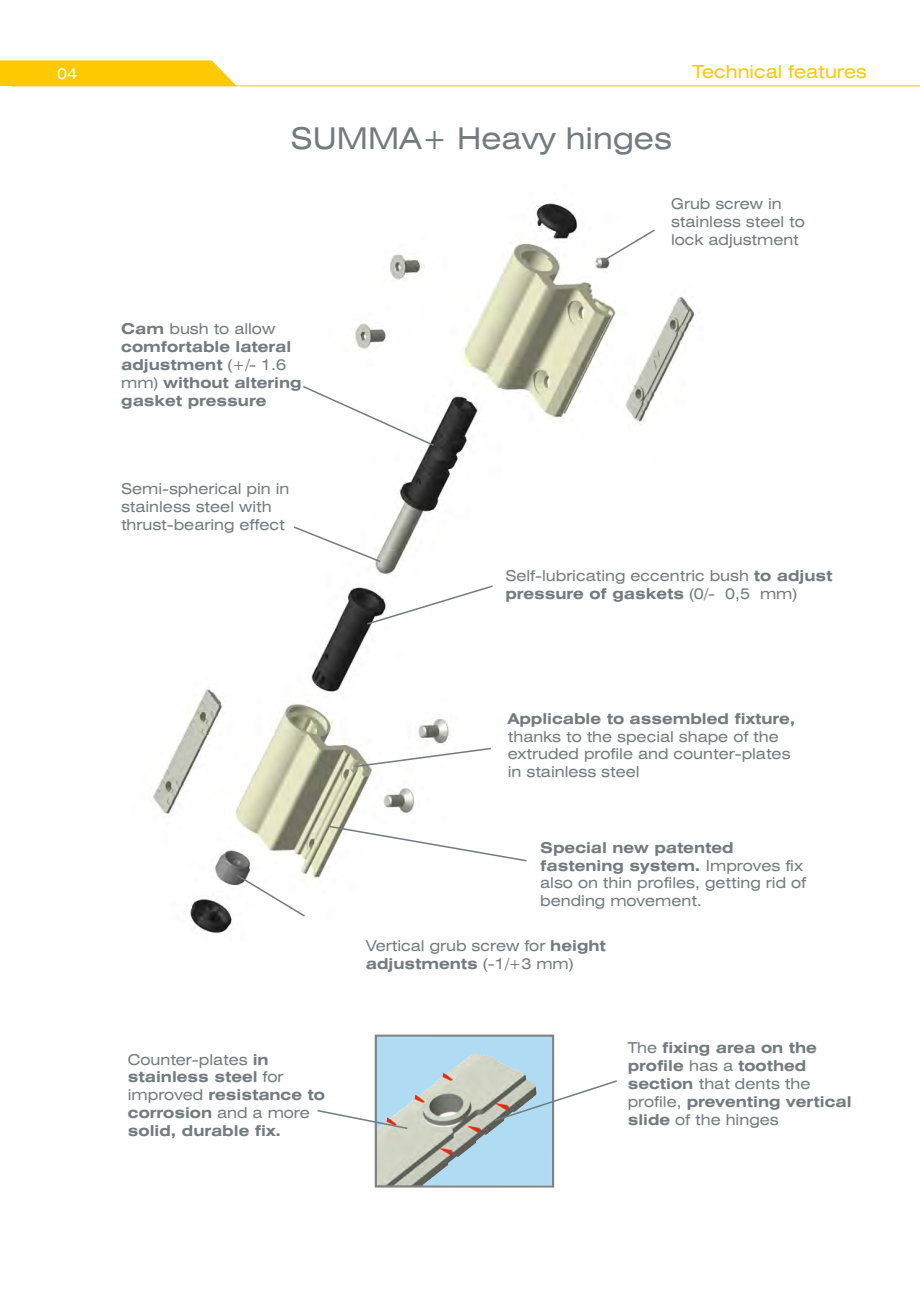
<style>
.page{position:relative;width:920px;height:1290px;background:#fff}
.page>*{position:absolute;margin:0;border:0;box-sizing:border-box;transform-origin:0 0}
.t1{font:expanded 30px "Swiss 721 BT";color:#727b80}
.t2{font:expanded 18px "Swiss 721 BT";color:#fdc900}
.t3{font:expanded 15px/17.9px "Swiss 721 BT";color:#727b80}
.t4{font:700 expanded 15px/17.9px "Swiss 721 BT";color:#727b80}
.t5{font:expanded 15px "Swiss 721 BT";color:#fff}
.s1{font-weight:400}
.s2{font-weight:700}
</style>
<div class="page">
<svg style="left:0;top:60px;width:237px;height:26px;background:#fdcc11"></svg>
<hr style="left:11px;top:86px;width:909px;height:1px;background:#fdc900">
<img style="left:153px;top:203px;width:542px;height:730px">
<svg style="left:600px;top:228px;width:57px;height:36px"></svg>
<svg style="left:235px;top:873px;width:71px;height:45px"></svg>
<svg style="left:328px;top:825px;width:200px;height:37px"></svg>
<svg style="left:354px;top:747px;width:139px;height:21px"></svg>
<svg style="left:365px;top:584px;width:129px;height:42px"></svg>
<svg style="left:292px;top:525px;width:90px;height:38px"></svg>
<svg style="left:301px;top:385px;width:135px;height:62px"></svg>
<div style="left:375px;top:1034px;width:179px;height:153px;border:2px solid #818281"></div>
<svg style="left:317px;top:1037px;width:300px;height:148px"></svg>
<p class="t5" style="left:57px;top:68px;width:22px">04</p>
<p class="t2" style="left:692px;top:65px;width:176px">Technical features</p>
<h1 class="t1" style="left:291px;top:126px;width:383px">SUMMA+ Heavy hinges</h1>
<p class="t4" style="left:121px;top:321px;width:182px">Cam <span class="s1">bush to allow </span>comfortable lateral adjustment <span class="s1">(+/- 1.6 mm)</span> without altering gasket pressure</p>
<p class="t3" style="left:121px;top:482px;width:170px">Semi-spherical pin in stainless steel with thrust-bearing effect</p>
<p class="t3" style="left:671px;top:196px;width:135px">Grub screw in stainless steel to lock adjustment</p>
<p class="t3" style="left:505px;top:568px;width:329px">Self-lubricating eccentric bush <span class="s2">to adjust pressure of gaskets</span> (0/- 0,5 mm)</p>
<p class="t4" style="left:508px;top:711px;width:289px">Applicable to assembled fixture,</p>
<p class="t3" style="left:508px;top:729px;width:284px">thanks to the special shape of the extruded profile and counter-plates in stainless steel</p>
<p class="t3" style="left:540px;top:840px;width:267px"><span class="s2">Special new patented fastening system.</span> Improves fix also on thin profiles, getting rid of bending movement.</p>
<p class="t3" style="left:366px;top:938px;width:242px">Vertical grub screw for <span class="s2">height adjustments</span> (-1/+3 mm)</p>
<p class="t4" style="left:128px;top:1052px;width:199px"><span class="s1">Counter-plates</span> in stainless steel <span class="s1">for improved</span> resistance to corrosion <span class="s1">and a more </span>solid, durable fix.</p>
<p class="t4" style="left:628px;top:1040px;width:225px"><span class="s1">The</span> fixing area on the profile <span class="s1">has a</span> toothed section <span class="s1">that dents the profile,</span> preventing vertical slide <span class="s1">of the hinges</span></p>
</div>
